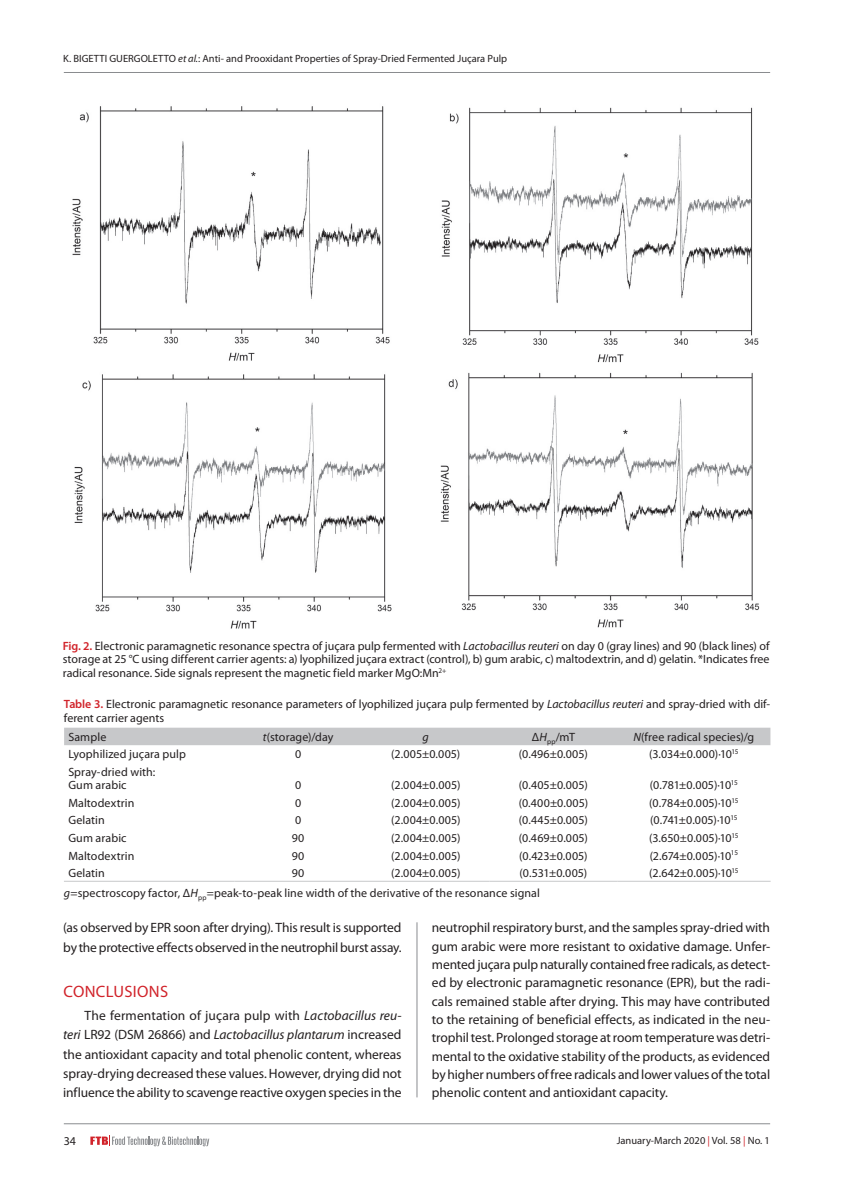
<style>
.page{position:relative;width:851px;height:1191px;background:#fff}
.page>*{position:absolute;margin:0;border:0;box-sizing:border-box;transform-origin:0 0}
.NASLOV_1{font:16.5px "Myriad Pro";letter-spacing:.02em;color:#d1232a}
.OSNOVNI_TXT{font:13.5px/18.3px "Myriad Pro";letter-spacing:-.01em;color:#231f20;text-align:justify}
.Slike_i_Tablice{font:12px/13.5px "Myriad Pro";color:#231f20}
.Tabela_Tekst{font:12px "Myriad Pro";letter-spacing:.01em;color:#231f20}
.Tab_txt_ispod{font:12px "Myriad Pro";letter-spacing:.01em;color:#231f20}
.Tabela_Tekst-2{font:italic 12px "Myriad Pro";color:#231f20}
.t1{font:10.5px "Myriad Pro";color:#231f20}
.s1{font-style:italic}
.s2{font-weight:600;color:#d1232a}
.s3{color:#d1232a}
</style>
<div class="page">
<hr style="left:64px;top:72px;width:706px;height:1px;background:#8a8c8f">
<hr style="left:64px;top:1123px;width:706px;height:1px;background:#8a8c8f">
<svg style="left:90px;top:1135px;width:119px;height:11px"></svg>
<hr style="left:416px;top:922px;width:1px;height:175px;background:#8a8c8f">
<div style="left:64px;top:727px;width:706px;height:18px;background:#c7c8ca"></div>
<hr style="left:64px;top:881px;width:170px;height:1px;background:#c7c8ca">
<hr style="left:234px;top:881px;width:128px;height:1px;background:#c7c8ca">
<hr style="left:362px;top:881px;width:127px;height:1px;background:#c7c8ca">
<hr style="left:489px;top:881px;width:128px;height:1px;background:#c7c8ca">
<hr style="left:617px;top:881px;width:153px;height:1px;background:#c7c8ca">
<img style="left:72px;top:106px;width:318px;height:255px">
<img style="left:441px;top:107px;width:318px;height:256px">
<img style="left:74px;top:374px;width:318px;height:255px">
<img style="left:440px;top:372px;width:320px;height:256px">
<p class="t1" style="left:63px;top:53px;width:445px">K. BIGETTI GUERGOLETTO <span class="s1">et al.</span>: Anti- and Prooxidant Properties of Spray-Dried Fermented Juçara Pulp</p>
<p class="Slike_i_Tablice" style="left:63px;top:639px;width:708px;text-align:justify"><span class="s2">Fig. 2.</span> Electronic paramagnetic resonance spectra of juçara pulp fermented with <span class="s1">Lactobacillus reuteri</span> on day 0 (gray lines) and 90 (black lines) of storage at 25 °C using different carrier agents: a) lyophilized juçara extract (control), b) gum arabic, c) maltodextrin, and d) gelatin. *Indicates free radical resonance. Side signals represent the magnetic field marker MgO:Mn<sup>2+</sup></p>
<p class="Slike_i_Tablice" style="left:64px;top:697px;width:707px"><span class="s2">Table 3.</span> Electronic paramagnetic resonance parameters of lyophilized juçara pulp fermented by <span class="s1">Lactobacillus reuteri</span> and spray-dried with dif&shy;ferent carrier agents</p>
<p class="Tabela_Tekst" style="left:68px;top:730px;width:39px">Sample</p>
<p class="Tabela_Tekst" style="left:263px;top:730px;width:72px"><span class="s1">t</span>(storage)/day</p>
<p class="Tabela_Tekst-2" style="left:422px;top:730px;width:8px">g</p>
<p class="Tabela_Tekst" style="left:532px;top:730px;width:45px">Δ<span class="s1">H</span><sub>pp</sub>/mT</p>
<p class="Tabela_Tekst" style="left:633px;top:730px;width:122px"><span class="s1">N</span>(free radical species)/g</p>
<p class="Tabela_Tekst" style="left:68px;top:748px;width:119px">Lyophilized juçara pulp</p>
<p class="Tabela_Tekst" style="left:295px;top:748px;width:8px">0</p>
<p class="Tabela_Tekst" style="left:391px;top:748px;width:71px">(2.005±0.005)</p>
<p class="Tabela_Tekst" style="left:519px;top:748px;width:70px">(0.496±0.005)</p>
<p class="Tabela_Tekst" style="left:649px;top:748px;width:91px">(3.034±0.000)·10<sup>15</sup></p>
<p class="Tabela_Tekst" style="left:68px;top:765px;width:88px">Spray-dried with:</p>
<p class="Tabela_Tekst" style="left:68px;top:779px;width:60px">Gum arabic</p>
<p class="Tabela_Tekst" style="left:295px;top:779px;width:8px">0</p>
<p class="Tabela_Tekst" style="left:391px;top:779px;width:71px">(2.004±0.005)</p>
<p class="Tabela_Tekst" style="left:519px;top:779px;width:70px">(0.405±0.005)</p>
<p class="Tabela_Tekst" style="left:649px;top:779px;width:89px">(0.781±0.005)·10<sup>15</sup></p>
<p class="Tabela_Tekst" style="left:68px;top:796px;width:68px">Maltodextrin</p>
<p class="Tabela_Tekst" style="left:295px;top:796px;width:8px">0</p>
<p class="Tabela_Tekst" style="left:391px;top:796px;width:71px">(2.004±0.005)</p>
<p class="Tabela_Tekst" style="left:518px;top:796px;width:71px">(0.400±0.005)</p>
<p class="Tabela_Tekst" style="left:649px;top:796px;width:91px">(0.784±0.005)·10<sup>15</sup></p>
<p class="Tabela_Tekst" style="left:68px;top:814px;width:38px">Gelatin</p>
<p class="Tabela_Tekst" style="left:295px;top:814px;width:8px">0</p>
<p class="Tabela_Tekst" style="left:391px;top:814px;width:71px">(2.004±0.005)</p>
<p class="Tabela_Tekst" style="left:519px;top:814px;width:70px">(0.445±0.005)</p>
<p class="Tabela_Tekst" style="left:650px;top:814px;width:89px">(0.741±0.005)·10<sup>15</sup></p>
<p class="Tabela_Tekst" style="left:68px;top:831px;width:60px">Gum arabic</p>
<p class="Tabela_Tekst" style="left:292px;top:831px;width:14px">90</p>
<p class="Tabela_Tekst" style="left:391px;top:831px;width:71px">(2.004±0.005)</p>
<p class="Tabela_Tekst" style="left:518px;top:831px;width:71px">(0.469±0.005)</p>
<p class="Tabela_Tekst" style="left:649px;top:831px;width:91px">(3.650±0.005)·10<sup>15</sup></p>
<p class="Tabela_Tekst" style="left:68px;top:849px;width:68px">Maltodextrin</p>
<p class="Tabela_Tekst" style="left:292px;top:849px;width:14px">90</p>
<p class="Tabela_Tekst" style="left:391px;top:849px;width:71px">(2.004±0.005)</p>
<p class="Tabela_Tekst" style="left:519px;top:849px;width:70px">(0.423±0.005)</p>
<p class="Tabela_Tekst" style="left:649px;top:849px;width:90px">(2.674±0.005)·10<sup>15</sup></p>
<p class="Tabela_Tekst" style="left:68px;top:866px;width:38px">Gelatin</p>
<p class="Tabela_Tekst" style="left:292px;top:866px;width:14px">90</p>
<p class="Tabela_Tekst" style="left:391px;top:866px;width:71px">(2.004±0.005)</p>
<p class="Tabela_Tekst" style="left:519px;top:866px;width:69px">(0.531±0.005)</p>
<p class="Tabela_Tekst" style="left:649px;top:866px;width:91px">(2.642±0.005)·10<sup>15</sup></p>
<p class="Tab_txt_ispod" style="left:64px;top:887px;width:477px"><span class="s1">g</span>=spectroscopy factor, Δ<span class="s1">H</span><sub>pp</sub>=peak-to-peak line width of the derivative of the resonance signal</p>
<p class="OSNOVNI_TXT" style="left:63px;top:918px;width:340px;line-height:19.4px">(as observed by EPR soon after drying). This result is supported by the protective effects observed in the neutrophil burst assay.</p>
<p class="NASLOV_1" style="left:63px;top:982px;width:106px">CONCLUSIONS</p>
<p class="OSNOVNI_TXT" style="left:63px;top:1006px;width:340px;line-height:19.4px;text-indent:21px">The fermentation of juçara pulp with <span class="s1">Lactobacillus reu&shy;teri</span> LR92 (DSM 26866) and <span class="s1">Lactobacillus plantarum</span> increased the antioxidant capacity and total phenolic content, whereas spray-drying decreased these values. However, drying did not influence the ability to scavenge reactive oxygen species in the</p>
<p class="OSNOVNI_TXT" style="left:432px;top:919px;width:340px">neutrophil respiratory burst, and the samples spray-dried with gum arabic were more resistant to oxidative damage. Unfer&shy;mented juçara pulp naturally contained free radicals, as detect&shy;ed by electronic paramagnetic resonance (EPR), but the radi&shy;cals remained stable after drying. This may have contributed to the retaining of beneficial effects, as indicated in the neu&shy;trophil test. Prolonged storage at room temperature was detri&shy;mental to the oxidative stability of the products, as evidenced by higher numbers of free radicals and lower values of the total phenolic content and antioxidant capacity.</p>
<p class="Slike_i_Tablice" style="left:64px;top:1134px;width:14px">34</p>
<p class="t1" style="left:616px;top:1135px;width:155px">January-March 2020 <span class="s3">|</span> Vol. 58 <span class="s3">|</span> No. 1</p>
</div>
